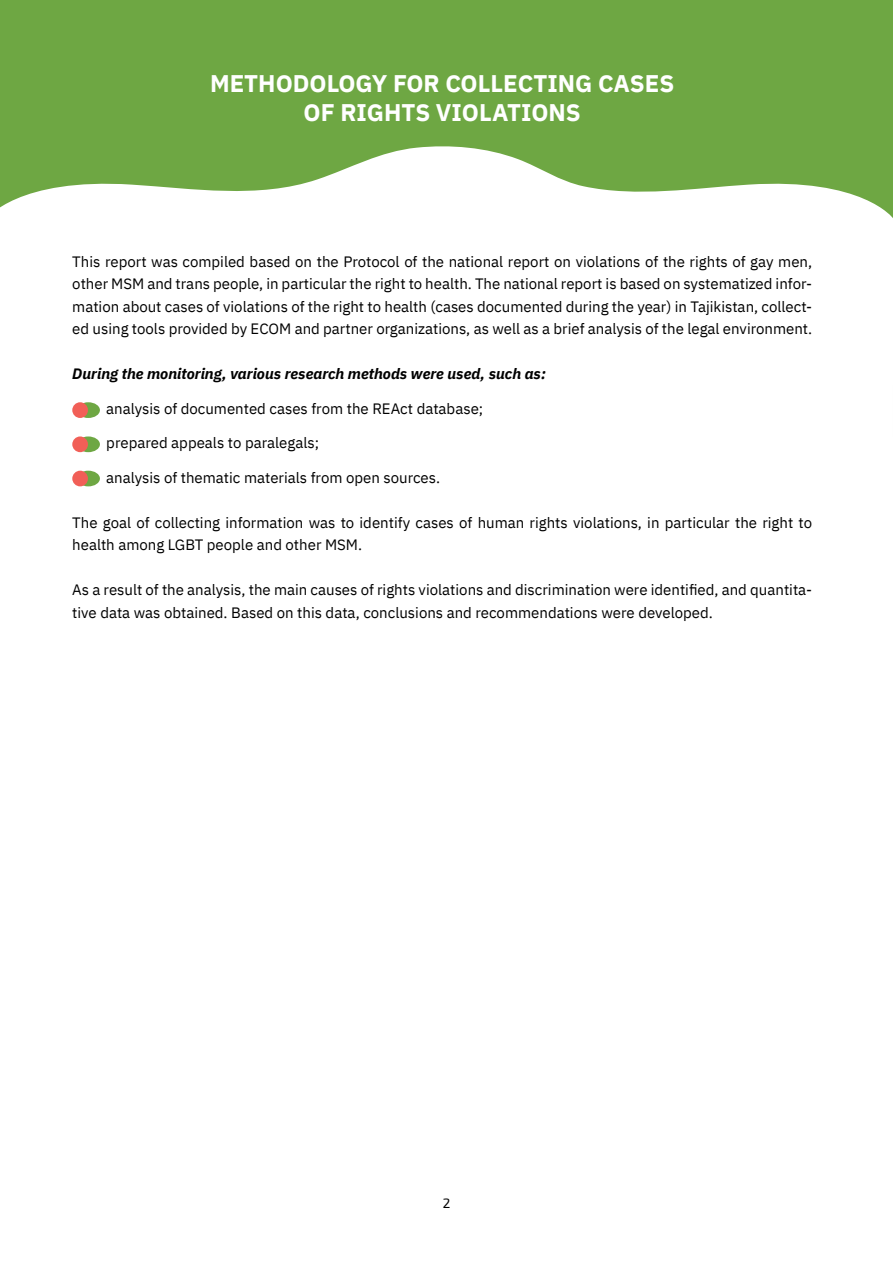
<style>
.page{position:relative;width:893px;height:1263px;background:#fff}
.page>*{position:absolute;margin:0;border:0;box-sizing:border-box;transform-origin:0 0}
.t1{font:700 24px/28.8px "IBM Plex Sans";color:#fff;text-align:center}
.t2{font:15px/22.5px "IBM Plex Sans";color:#000}
.t3{font:italic 700 15px "IBM Plex Sans";color:#000}
.t4{font:13.5px "Exo 2";color:#000}
</style>
<div class="page">
<svg style="left:0;top:0;width:892px;height:217px;fill:#6ea743"></svg>
<svg style="left:892px;top:0;width:1px;height:218px"></svg>
<div style="left:77px;top:402px;width:23px;height:16px;background:#6ea743;border-radius:50%"></div>
<div style="left:72px;top:402px;width:16px;height:16px;background:#f15f57;border-radius:50%"></div>
<div style="left:77px;top:436px;width:23px;height:16px;background:#6ea743;border-radius:50%"></div>
<div style="left:72px;top:436px;width:16px;height:16px;background:#f15f57;border-radius:50%"></div>
<div style="left:77px;top:471px;width:23px;height:15px;background:#6ea743;border-radius:50%"></div>
<div style="left:72px;top:471px;width:16px;height:15px;background:#f15f57;border-radius:50%"></div>
<h1 class="t1" style="left:210px;top:67px;width:466px">METHODOLOGY FOR COLLECTING CASES<br>OF RIGHTS VIOLATIONS</h1>
<p class="t2" style="left:72px;top:249px;width:741px;text-align:justify">This report was compiled based on the Protocol of the national report on violations of the rights of gay men, other MSM and trans people, in particular the right to health. The national report is based on systematized infor&shy;mation about cases of violations of the right to health (cases documented during the year) in Tajikistan, collect&shy;ed using tools provided by ECOM and partner organizations, as well as a brief analysis of the legal environment.</p>
<p class="t3" style="left:72px;top:362px;width:475px">During the monitoring, various research methods were used, such as:</p>
<p class="t2" style="left:106px;top:396px;width:378px">analysis of documented cases from the REAct database;</p>
<p class="t2" style="left:106px;top:431px;width:214px">prepared appeals to paralegals;</p>
<p class="t2" style="left:106px;top:465px;width:335px">analysis of thematic materials from open sources.</p>
<p class="t2" style="left:72px;top:510px;width:741px">The goal of collecting information was to identify cases of human rights violations, in particular the right to health among LGBT people and other MSM.</p>
<p class="t2" style="left:72px;top:578px;width:741px">As a result of the analysis, the main causes of rights violations and discrimination were identified, and quantita&shy;tive data was obtained. Based on this data, conclusions and recommendations were developed.</p>
<p class="t4" style="left:443px;top:1195px;width:9px">2</p>
</div>
